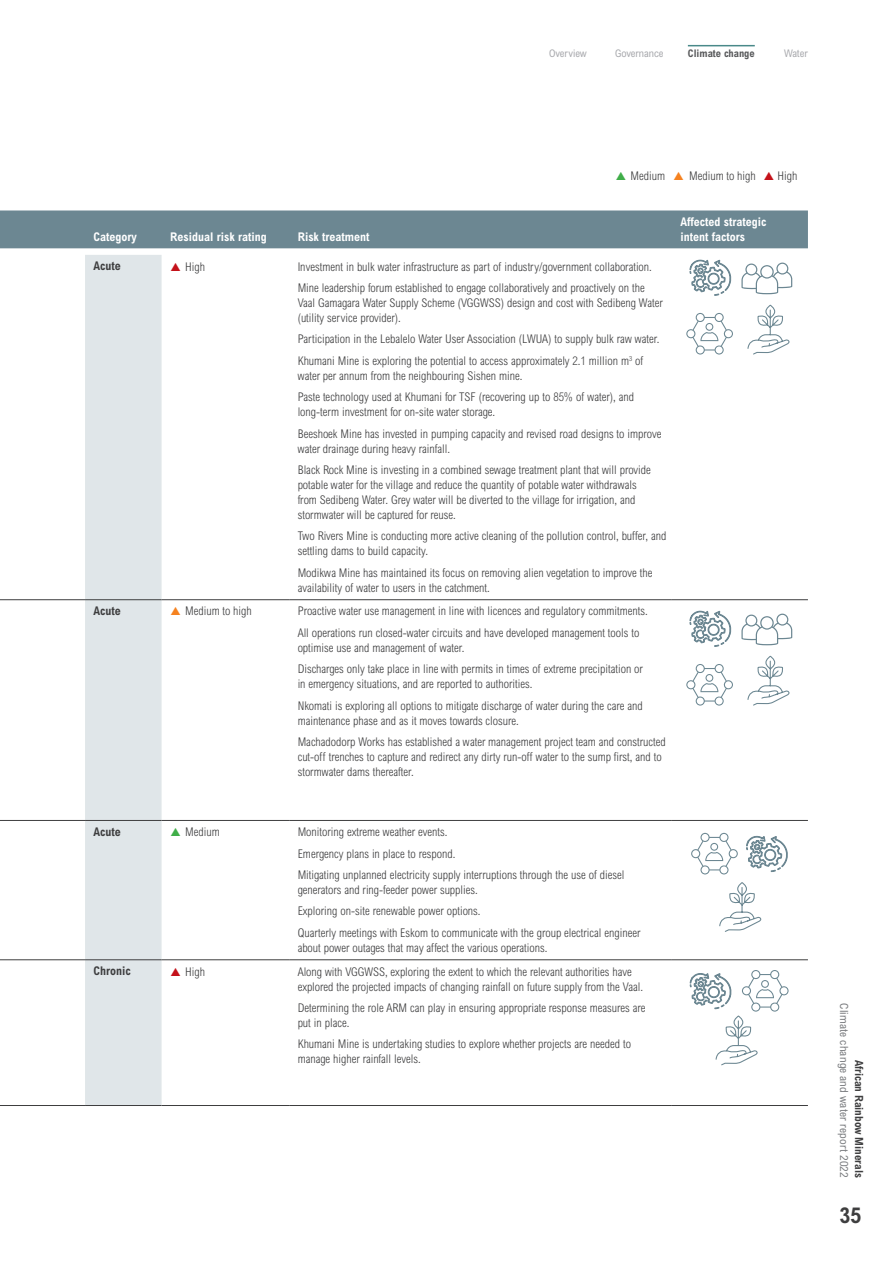
<style>
.page{position:relative;width:893px;height:1263px;background:#fff}
.page>*{position:absolute;margin:0;border:0;box-sizing:border-box;transform-origin:0 0}
.t1{font:700 condensed 21.75px "Arial MT Std";color:#3e3e3f}
.t2{font:300 condensed 12px/21.5px "Arial MT Std";color:#3e3e3f}
.t3{font:700 condensed 12px/15px "Arial MT Std";color:#fff}
.t4{font:700 condensed 12px "Arial MT Std";color:#3e3e3f}
.t5{font:condensed 11.25px "Arial MT Std";letter-spacing:.02em;color:#7a7c7f}
.t6{font:700 condensed 11.25px "Arial MT Std";color:#3e3e3f}
.t7{font:condensed 10.5px "Arial MT Std";color:#a8a9ad}
.t8{font:700 condensed 10.5px "Arial MT Std";color:#57585a}
</style>
<div class="page">
<div style="left:0;top:210px;width:808px;height:38px;background:#6c8792"></div>
<div style="left:85px;top:255px;width:77px;height:850px;background:#e0e6e9"></div>
<hr style="left:0;top:599px;width:85px;height:1px;background:#3e3e3f">
<hr style="left:85px;top:599px;width:77px;height:1px;background:#3e3e3f">
<hr style="left:162px;top:599px;width:127px;height:1px;background:#3e3e3f">
<hr style="left:289px;top:599px;width:383px;height:1px;background:#3e3e3f">
<hr style="left:672px;top:599px;width:136px;height:1px;background:#3e3e3f">
<hr style="left:0;top:820px;width:85px;height:1px;background:#3e3e3f">
<hr style="left:85px;top:820px;width:77px;height:1px;background:#3e3e3f">
<hr style="left:162px;top:820px;width:127px;height:1px;background:#3e3e3f">
<hr style="left:289px;top:820px;width:383px;height:1px;background:#3e3e3f">
<hr style="left:672px;top:820px;width:136px;height:1px;background:#3e3e3f">
<hr style="left:0;top:959px;width:85px;height:1px;background:#3e3e3f">
<hr style="left:85px;top:959px;width:77px;height:1px;background:#3e3e3f">
<hr style="left:162px;top:959px;width:127px;height:1px;background:#3e3e3f">
<hr style="left:289px;top:959px;width:383px;height:1px;background:#3e3e3f">
<hr style="left:672px;top:959px;width:136px;height:1px;background:#3e3e3f">
<hr style="left:0;top:1105px;width:85px;height:1px;background:#3e3e3f">
<hr style="left:85px;top:1105px;width:77px;height:1px;background:#3e3e3f">
<hr style="left:162px;top:1105px;width:127px;height:1px;background:#3e3e3f">
<hr style="left:289px;top:1105px;width:383px;height:1px;background:#3e3e3f">
<hr style="left:672px;top:1105px;width:136px;height:1px;background:#3e3e3f">
<svg style="left:690px;top:970px;width:99px;height:96px"></svg>
<svg style="left:746px;top:835px;width:42px;height:37px"></svg>
<svg style="left:719px;top:883px;width:42px;height:49px"></svg>
<svg style="left:691px;top:833px;width:47px;height:41px"></svg>
<svg style="left:747px;top:656px;width:42px;height:50px"></svg>
<svg style="left:690px;top:610px;width:102px;height:37px"></svg>
<svg style="left:686px;top:664px;width:47px;height:42px"></svg>
<svg style="left:747px;top:305px;width:42px;height:50px"></svg>
<svg style="left:690px;top:259px;width:102px;height:37px"></svg>
<svg style="left:686px;top:313px;width:47px;height:42px"></svg>
<hr style="left:688px;top:45px;width:67px;height:1px;background:#498989">
<p class="t7" style="left:549px;top:47px;width:39px">Overview</p>
<p class="t7" style="left:615px;top:47px;width:50px">Governance</p>
<p class="t8" style="left:688px;top:47px;width:68px">Climate change</p>
<p class="t7" style="left:784px;top:47px;width:25px">Water</p>
<p class="t3" style="left:94px;top:229px;width:45px">Category</p>
<p class="t3" style="left:170px;top:229px;width:98px">Residual risk rating</p>
<p class="t3" style="left:298px;top:229px;width:73px">Risk treatment</p>
<p class="t2" style="left:630px;top:165px;width:36px">Medium</p>
<p class="t2" style="left:689px;top:165px;width:68px">Medium to high</p>
<p class="t2" style="left:777px;top:165px;width:21px">High</p>
<p class="t3" style="left:680px;top:214px;width:87px">Affected strategic intent factors</p>
<p class="t4" style="left:94px;top:259px;width:29px">Acute</p>
<p class="t2" style="left:185px;top:256px;width:21px">High</p>
<p class="t2" style="left:298px;top:256px;width:356px">Investment in bulk water infrastructure as part of industry/government collaboration.<br>Mine leadership forum established to engage collaboratively and proactively on the</p>
<p class="t2" style="left:298px;top:295px;width:366px;line-height:15px">Vaal Gamagara Water Supply Scheme (VGGWSS) design and cost with Sedibeng Water (utility service provider).</p>
<p class="t2" style="left:298px;top:328px;width:363px">Participation in the Lebalelo Water User Association (LWUA) to supply bulk raw water.<br>Khumani Mine is exploring the potential to access approximately 2.1 million m<sup>3</sup> of</p>
<p class="t2" style="left:298px;top:365px;width:338px">water per annum from the neighbouring Sishen mine.<br>Paste technology used at Khumani for TSF (recovering up to 85% of water), and</p>
<p class="t2" style="left:298px;top:401px;width:365px">long-term investment for on-site water storage.<br>Beeshoek Mine has invested in pumping capacity and revised road designs to improve</p>
<p class="t2" style="left:298px;top:437px;width:355px">water drainage during heavy rainfall.<br>Black Rock Mine is investing in a combined sewage treatment plant that will provide</p>
<p class="t2" style="left:298px;top:477px;width:341px;line-height:15px">potable water for the village and reduce the quantity of potable water withdrawals from Sedibeng Water. Grey water will be diverted to the village for irrigation, and stormwater will be captured for reuse.</p>
<p class="t2" style="left:298px;top:528px;width:370px;line-height:15px">Two Rivers Mine is conducting more active cleaning of the pollution control, buffer, and settling dams to build capacity.</p>
<p class="t2" style="left:298px;top:565px;width:356px;line-height:15px">Modikwa Mine has maintained its focus on removing alien vegetation to improve the availability of water to users in the catchment.</p>
<p class="t4" style="left:94px;top:604px;width:29px">Acute</p>
<p class="t2" style="left:185px;top:600px;width:68px">Medium to high</p>
<p class="t2" style="left:298px;top:600px;width:351px">Proactive water use management in line with licences and regulatory commitments.<br>All operations run closed-water circuits and have developed management tools to</p>
<p class="t2" style="left:298px;top:637px;width:347px">optimise use and management of water.<br>Discharges only take place in line with permits in times of extreme precipitation or</p>
<p class="t2" style="left:298px;top:673px;width:347px">in emergency situations, and are reported to authorities.<br>Nkomati is exploring all options to mitigate discharge of water during the care and</p>
<p class="t2" style="left:298px;top:710px;width:370px">maintenance phase and as it moves towards closure.<br>Machadodorp Works has established a water management project team and constructed</p>
<p class="t2" style="left:298px;top:749px;width:366px;line-height:15px">cut-off trenches to capture and redirect any dirty run-off water to the sump first, and to stormwater dams thereafter.</p>
<p class="t4" style="left:94px;top:825px;width:29px">Acute</p>
<p class="t2" style="left:185px;top:821px;width:36px">Medium</p>
<p class="t2" style="left:298px;top:821px;width:328px">Monitoring extreme weather events.<br>Emergency plans in place to respond.<br>Mitigating unplanned electricity supply interruptions through the use of diesel</p>
<p class="t2" style="left:298px;top:879px;width:344px">generators and ring-feeder power supplies.<br>Exploring on-site renewable power options.<br>Quarterly meetings with Eskom to communicate with the group electrical engineer</p>
<p class="t2" style="left:298px;top:937px;width:251px">about power outages that may affect the various operations.</p>
<p class="t4" style="left:94px;top:964px;width:39px">Chronic</p>
<p class="t2" style="left:185px;top:960px;width:21px">High</p>
<p class="t2" style="left:298px;top:964px;width:347px;line-height:15px">Along with VGGWSS, exploring the extent to which the relevant authorities have explored the projected impacts of changing rainfall on future supply from the Vaal.</p>
<p class="t2" style="left:298px;top:1000px;width:349px;line-height:15px">Determining the role ARM can play in ensuring appropriate response measures are put in place.</p>
<p class="t2" style="left:298px;top:1036px;width:335px;line-height:15px">Khumani Mine is undertaking studies to explore whether projects are needed to manage higher rainfall levels.</p>
<p class="t5" style="left:851px;top:1003px;width:176px;rotate:90deg">Climate change and water report 2022</p>
<p class="t6" style="left:866px;top:1059px;width:120px;rotate:90deg">African Rainbow Minerals</p>
<h1 class="t1" style="left:839px;top:1202px;width:24px">35</h1>
</div>
